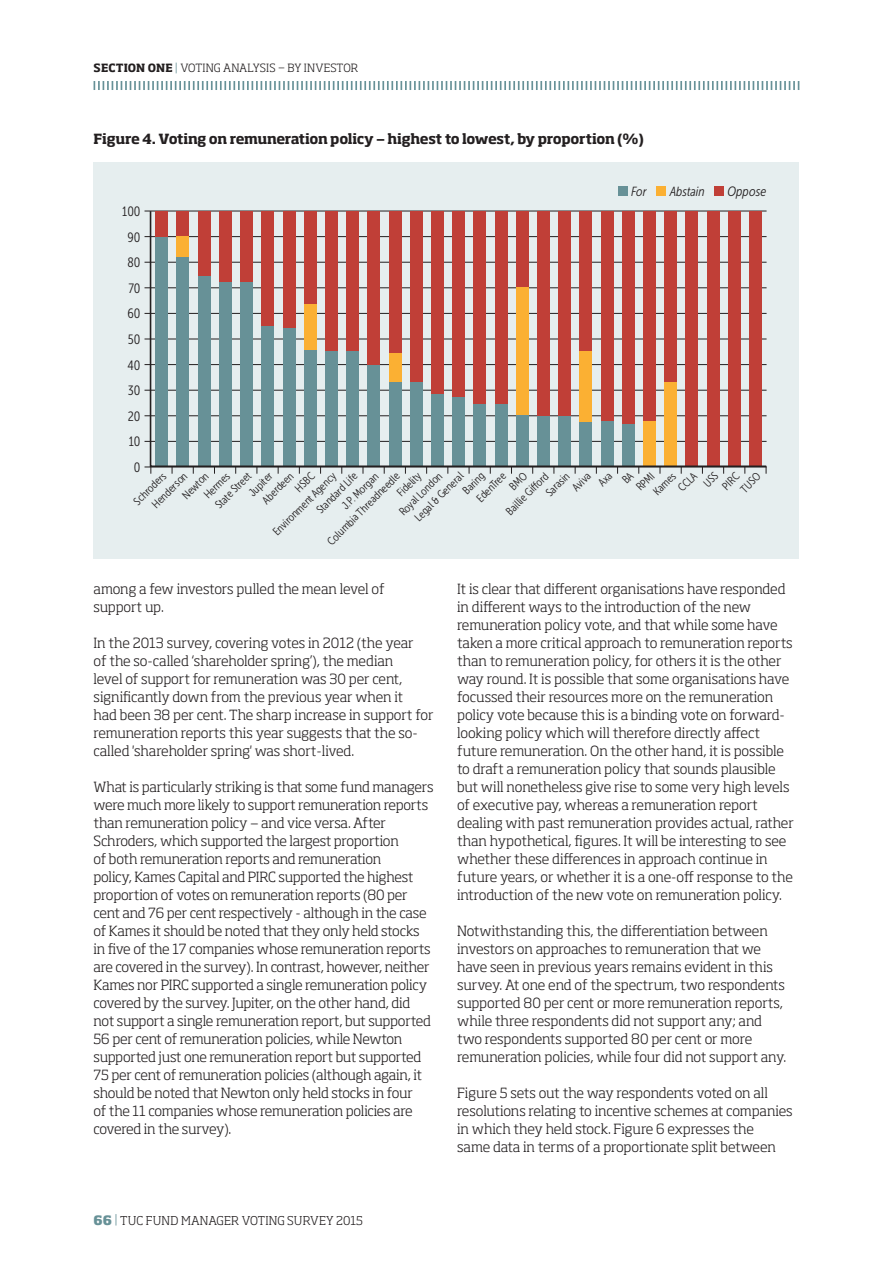
<style>
.page{position:relative;width:893px;height:1263px;background:#fff}
.page>*{position:absolute;margin:0;border:0;box-sizing:border-box;transform-origin:0 0}
.Body{font:300 13.8px/18px "Soho Pro";letter-spacing:-.015em;color:#231f20}
.Figure_Heading{font:700 13.8px "Soho Pro";letter-spacing:-.02em;color:#231f20}
.t1{font:13.5px/25.7px "Museo Sans Cond 300";color:#231f20;text-align:right}
.t2{font:italic 13.5px "Museo Sans Cond 300";color:#231f20}
.t3{font:italic 13.2px "Museo Sans Cond 300";color:#231f20}
.t4{font:300 12px "Soho Pro";letter-spacing:.015em;color:#231f20}
.t5{font:11.25px/15px "Museo Sans Cond 300";color:#231f20}
.Running_Header__R{font:300 11.25px "Soho Pro";letter-spacing:.005em;color:#231f20}
.s1{font-weight:700}
.s2{color:#679197}
.s3{font-weight:800;font-size:12.75px;color:#679197}
</style>
<div class="page">
<svg style="left:94px;top:81px;width:705px;height:9px"></svg>
<div style="left:94px;top:162px;width:705px;height:396px;background:#e6eeef"></div>
<div style="left:618px;top:186px;width:10px;height:10px;background:#679197"></div>
<div style="left:656px;top:186px;width:10px;height:10px;background:#fbb033"></div>
<div style="left:714px;top:186px;width:10px;height:10px;background:#c03f37"></div>
<hr style="left:145px;top:441px;width:621px;height:1px;background:#231f20">
<hr style="left:145px;top:390px;width:621px;height:1px;background:#231f20">
<hr style="left:145px;top:288px;width:621px;height:1px;background:#231f20">
<hr style="left:145px;top:339px;width:621px;height:1px;background:#231f20">
<hr style="left:145px;top:211px;width:621px;height:1px;background:#231f20">
<hr style="left:145px;top:467px;width:621px;height:1px;background:#231f20">
<hr style="left:145px;top:415px;width:621px;height:1px;background:#231f20">
<hr style="left:145px;top:313px;width:621px;height:1px;background:#231f20">
<hr style="left:145px;top:364px;width:621px;height:1px;background:#231f20">
<hr style="left:145px;top:236px;width:621px;height:1px;background:#231f20">
<hr style="left:145px;top:262px;width:621px;height:1px;background:#231f20">
<svg style="left:149px;top:210px;width:618px;height:258px"></svg>
<svg style="left:702px;top:467px;width:22px;height:7px"></svg>
<svg style="left:596px;top:467px;width:43px;height:7px"></svg>
<p class="Running_Header__R" style="left:94px;top:59px;width:266px"><span class="s1">SECTION ONE</span> <span class="s2">|</span> VOTING ANALYSIS — BY INVESTOR</p>
<p class="Figure_Heading" style="left:94px;top:129px;width:552px">Figure 4. Voting on remuneration policy — highest to lowest, by proportion (%)</p>
<p class="t3" style="left:631px;top:184px;width:17px">For</p>
<p class="t3" style="left:670px;top:184px;width:37px">Abstain</p>
<p class="t2" style="left:727px;top:184px;width:40px">Oppose</p>
<p class="t1" style="left:122px;top:199px;width:20px">100<br>90<br>80<br>70<br>60<br>50<br>40<br>30<br>20<br>10<br>0</p>
<p class="t5" style="left:675px;top:484px;width:24px;rotate:-45deg">CCLA</p>
<p class="t5" style="left:130px;top:498px;width:42px;rotate:-45deg">Schroders</p>
<p class="t5" style="left:292px;top:485px;width:24px;rotate:-45deg">HSBC</p>
<p class="t5" style="left:719px;top:482px;width:21px;rotate:-45deg">PIRC</p>
<p class="t5" style="left:149px;top:501px;width:46px;rotate:-45deg">Henderson</p>
<p class="t5" style="left:338px;top:502px;width:48px;rotate:-45deg">J.P. Morgan</p>
<p class="t5" style="left:411px;top:514px;width:65px;rotate:-45deg">Legal &amp; General</p>
<p class="t5" style="left:179px;top:492px;width:34px;rotate:-45deg">Newton</p>
<p class="t5" style="left:245px;top:489px;width:30px;rotate:-45deg">Jupiter</p>
<p class="t5" style="left:459px;top:487px;width:28px;rotate:-45deg">Baring</p>
<p class="t5" style="left:542px;top:489px;width:30px;rotate:-45deg">Sarasin</p>
<p class="t5" style="left:737px;top:486px;width:25px;rotate:-45deg">TUSO</p>
<p class="t5" style="left:324px;top:538px;width:99px;rotate:-45deg">Columbia Threadneedle</p>
<p class="t5" style="left:396px;top:508px;width:57px;rotate:-45deg">Royal London</p>
<p class="t5" style="left:495px;top:472px;width:22px;text-indent:-31px;rotate:-45deg">EdenTree<br>BMO</p>
<p class="t5" style="left:503px;top:508px;width:56px;rotate:-45deg">Baillie Giff ord</p>
<p class="t5" style="left:650px;top:488px;width:28px;rotate:-45deg">Kames</p>
<p class="t5" style="left:212px;top:501px;width:47px;rotate:-45deg">State Street</p>
<p class="t5" style="left:394px;top:489px;width:31px;rotate:-45deg">Fidelity</p>
<p class="t5" style="left:633px;top:483px;width:22px;rotate:-45deg">RPMI</p>
<p class="t5" style="left:302px;top:495px;width:54px;text-indent:-47px;rotate:-45deg">Environment Agency<br>Standard Life</p>
<p class="t5" style="left:201px;top:491px;width:33px;rotate:-45deg">Hermes</p>
<p class="t5" style="left:259px;top:497px;width:41px;rotate:-45deg">Aberdeen</p>
<p class="t5" style="left:569px;top:484px;width:23px;rotate:-45deg">Aviva</p>
<p class="Body" style="left:94px;top:579px;width:293px">among a few investors pulled the mean level of support up.</p>
<p class="Body" style="left:94px;top:633px;width:341px">In the 2013 survey, covering votes in 2012 (the year<br>of the so-called ‘shareholder spring’), the median<br>level of support for remuneration was 30 per cent, significantly down from the previous year when it<br>had been 38 per cent. The sharp increase in support for remuneration reports this year suggests that the so&shy;called 'shareholder spring' was short-lived.</p>
<p class="Body" style="left:94px;top:777px;width:341px">What is particularly striking is that some fund managers were much more likely to support remuneration reports than remuneration policy — and vice versa. After Schroders, which supported the largest proportion<br>of both remuneration reports and remuneration<br>policy, Kames Capital and PIRC supported the highest proportion of votes on remuneration reports (80 per cent and 76 per cent respectively - although in the case of Kames it should be noted that they only held stocks in five of the 17 companies whose remuneration reports are covered in the survey). In contrast, however, neither Kames nor PIRC supported a single remuneration policy covered by the survey. Jupiter, on the other hand, did not support a single remuneration report, but supported 56 per cent of remuneration policies, while Newton supported just one remuneration report but supported 75 per cent of remuneration policies (although again, it should be noted that Newton only held stocks in four<br>of the 11 companies whose remuneration policies are covered in the survey).</p>
<p class="t4" style="left:94px;top:1211px;width:271px"><span class="s3">66</span> <span class="s2">|</span> TUC FUND MANAGER VOTING SURVEY 2015</p>
<p class="Body" style="left:457px;top:579px;width:338px">It is clear that different organisations have responded in different ways to the introduction of the new remuneration policy vote, and that while some have taken a more critical approach to remuneration reports than to remuneration policy, for others it is the other way round. It is possible that some organisations have focussed their resources more on the remuneration policy vote because this is a binding vote on forward&shy;looking policy which will therefore directly affect future remuneration. On the other hand, it is possible to draft a remuneration policy that sounds plausible but will nonetheless give rise to some very high levels of executive pay, whereas a remuneration report dealing with past remuneration provides actual, rather than hypothetical, figures. It will be interesting to see whether these differences in approach continue in future years, or whether it is a one-off response to the introduction of the new vote on remuneration policy.</p>
<p class="Body" style="left:457px;top:921px;width:331px">Notwithstanding this, the differentiation between investors on approaches to remuneration that we have seen in previous years remains evident in this survey. At one end of the spectrum, two respondents supported 80 per cent or more remuneration reports, while three respondents did not support any; and two respondents supported 80 per cent or more remuneration policies, while four did not support any.</p>
<p class="Body" style="left:457px;top:1083px;width:337px">Figure 5 sets out the way respondents voted on all resolutions relating to incentive schemes at companies in which they held stock. Figure 6 expresses the<br>same data in terms of a proportionate split between</p>
</div>
